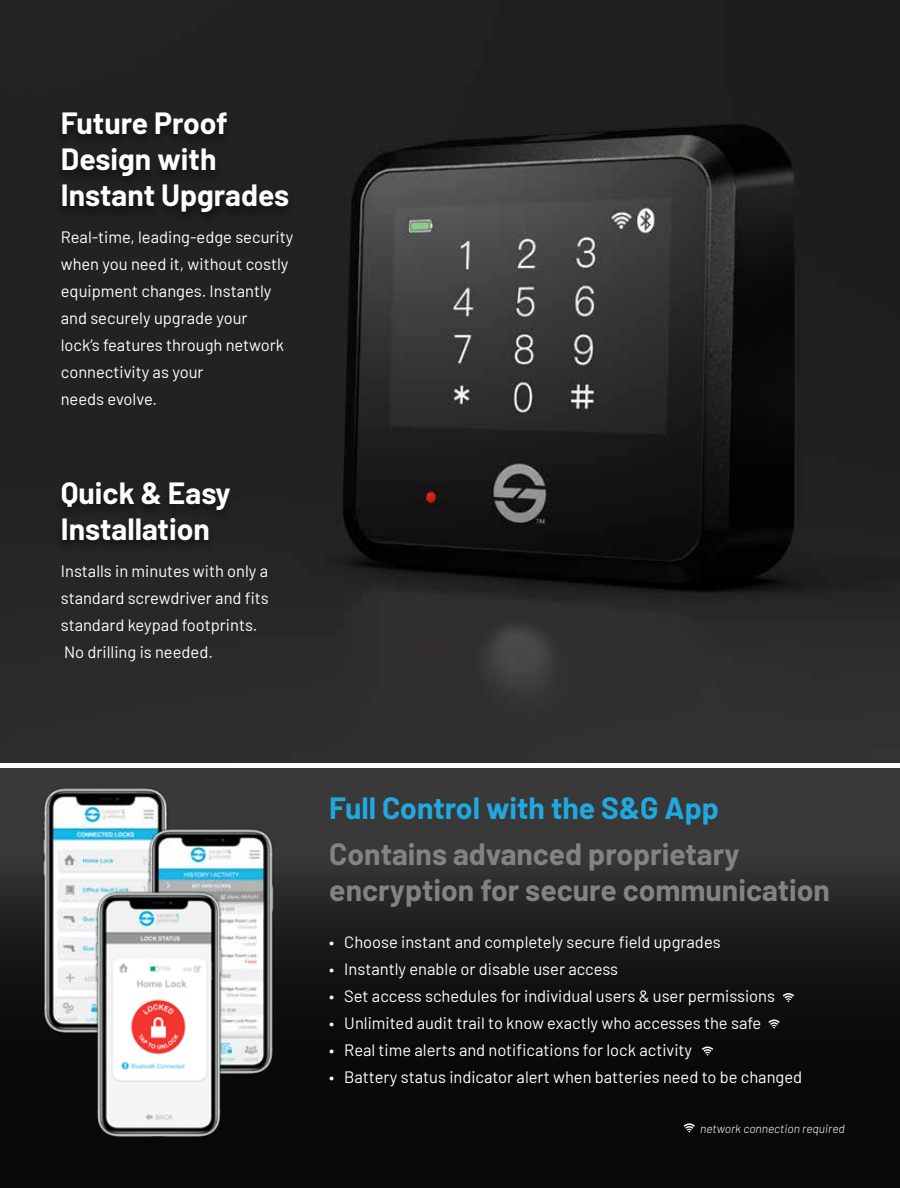
<style>
.page{position:relative;width:900px;height:1188px;background:#fff}
.page>*{position:absolute;margin:0;border:0;box-sizing:border-box;transform-origin:0 0}
.t1{font:700 30px/36px "Barlow";color:#828383}
.t2{font:700 30px/36px "Barlow";color:#fff}
.t3{font:700 30px "Barlow";color:#1fa9e1}
.t4{font:16.5px/27px "Barlow";color:#fff}
.t5{font:italic 300 12px "Barlow";color:#fff}
</style>
<div class="page">
<div style="left:0;top:769px;width:899px;height:419px;background:#3a3939"></div>
<div style="left:0;top:821px;width:899px;height:367px;background:linear-gradient(to bottom,#323232,#000)"></div>
<img style="left:0;top:0;width:899px;height:762px">
<div style="left:54px;top:111px;width:242px;height:115px;background:#202020"></div>
<div style="left:54px;top:481px;width:183px;height:74px;background:#202020"></div>
<img style="left:32px;top:788px;width:146px;height:255px">
<img style="left:139px;top:823px;width:146px;height:261px">
<img style="left:86px;top:885px;width:146px;height:262px">
<svg style="left:782px;top:993px;width:11px;height:9px"></svg>
<svg style="left:768px;top:1020px;width:11px;height:9px"></svg>
<svg style="left:701px;top:1047px;width:12px;height:9px"></svg>
<svg style="left:683px;top:1123px;width:11px;height:10px"></svg>
<h1 class="t2" style="left:61px;top:103px;width:230px">Future Proof<br>Design with<br>Instant Upgrades</h1>
<p class="t4" style="left:61px;top:223px;width:234px">Real-time, leading-edge security when you need it, without costly equipment changes. Instantly and securely upgrade your<br>lock’s features through network connectivity as your<br>needs evolve.</p>
<h1 class="t2" style="left:61px;top:473px;width:171px">Quick &amp; Easy<br>Installation</h1>
<p class="t4" style="left:61px;top:557px;width:209px">Installs in minutes with only a standard screwdriver and fits standard keypad footprints.<br>No drilling is needed.</p>
<h1 class="t3" style="left:329px;top:786px;width:391px">Full Control with the S&amp;G App</h1>
<h1 class="t1" style="left:329px;top:834px;width:502px">Contains advanced proprietary encryption for secure communication</h1>
<p class="t4" style="left:329px;top:927px;width:392px">• Choose instant and completely secure field upgrades</p>
<p class="t4" style="left:329px;top:954px;width:290px">• Instantly enable or disable user access</p>
<p class="t4" style="left:329px;top:981px;width:447px">• Set access schedules for individual users &amp; user permissions</p>
<p class="t4" style="left:329px;top:1008px;width:433px">• Unlimited audit trail to know exactly who accesses the safe</p>
<p class="t4" style="left:329px;top:1035px;width:364px">• Real time alerts and notifications for lock activity</p>
<p class="t4" style="left:329px;top:1062px;width:474px">• Battery status indicator alert when batteries need to be changed</p>
<p class="t5" style="left:700px;top:1120px;width:146px">network connection required</p>
</div>
